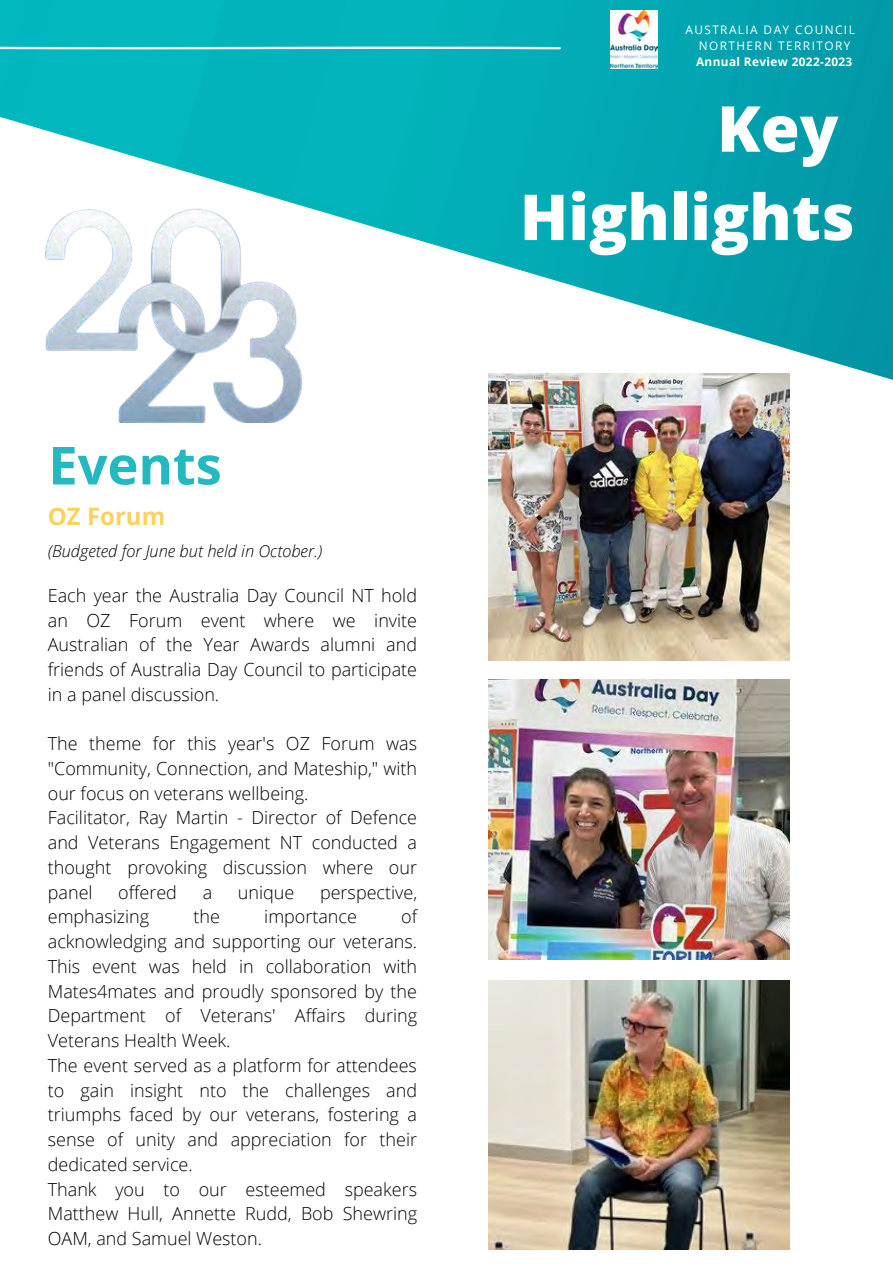
<style>
.page{position:relative;width:893px;height:1264px;background:#fff}
.page>*{position:absolute;margin:0;border:0;box-sizing:border-box;transform-origin:0 0}
.t1{font:800 63.45px "Open Sans";color:#fff}
.t2{font:700 52.5px "Open Sans";color:#24b9c1}
.t3{font:700 24px "Open Sans";color:#fbd160}
.t4{font:300 18px/24.8px "Open Sans";color:#000;text-align:justify}
.t5{font:italic 300 16.5px "Open Sans";color:#000}
.t6{font:11.85px/15.8px "Open Sans";letter-spacing:.12em;color:#fff}
.t7{font:700 11.85px "Open Sans";letter-spacing:.03em;color:#fff}
</style>
<div class="page">
<img style="left:0;top:0;width:892px;height:496px">
<svg style="left:0;top:46px;width:560px;height:3px"></svg>
<img style="left:610px;top:11px;width:47px;height:57px">
<img style="left:31px;top:202px;width:284px;height:220px">
<img style="left:488px;top:373px;width:301px;height:287px">
<img style="left:488px;top:680px;width:301px;height:280px">
<img style="left:488px;top:980px;width:301px;height:269px">
<p class="t2" style="left:48px;top:428px;width:175px">Events</p>
<p class="t3" style="left:48px;top:499px;width:119px">OZ Forum</p>
<p class="t5" style="left:48px;top:539px;width:276px">(Budgeted for June but held in October.)</p>
<p class="t4" style="left:48px;top:582px;width:371px">Each year the Australia Day Council NT hold an OZ Forum event where we invite Australian of the Year Awards alumni and friends of Australia Day Council to participate in a panel discussion.</p>
<p class="t4" style="left:48px;top:731px;width:370px">The theme for this year's OZ Forum was "Community, Connection, and Mateship," with our focus on veterans wellbeing.</p>
<p class="t4" style="left:48px;top:805px;width:371px">Facilitator, Ray Martin - Director of Defence and Veterans Engagement NT conducted a thought provoking discussion where our panel</p>
<p class="t4" style="left:118px;top:879px;width:60px">offered</p>
<p class="t4" style="left:203px;top:879px;width:11px">a</p>
<p class="t4" style="left:238px;top:879px;width:58px">unique</p>
<p class="t4" style="left:320px;top:879px;width:99px">perspective,</p>
<p class="t4" style="left:48px;top:904px;width:103px">emphasizing</p>
<p class="t4" style="left:193px;top:904px;width:28px">the</p>
<p class="t4" style="left:264px;top:904px;width:94px">importance</p>
<p class="t4" style="left:48px;top:904px;width:371px;text-indent:353px">of acknowledging and supporting our veterans.<br>This event was held in collaboration with Mates4mates and proudly sponsored by the Department of Veterans' Affairs during Veterans Health Week.</p>
<p class="t4" style="left:48px;top:1052px;width:371px">The event served as a platform for attendees to gain insight nto the challenges and triumphs faced by our veterans, fostering a sense of unity and appreciation for their dedicated service.</p>
<p class="t4" style="left:48px;top:1176px;width:371px">Thank you to our esteemed speakers Matthew Hull, Annette Rudd, Bob Shewring OAM, and Samuel Weston.</p>
<p class="t6" style="left:698px;top:22px;width:157px;text-indent:-13px">AUSTRALIA DAY COUNCIL<br>NORTHERN TERRITORY</p>
<p class="t7" style="left:696px;top:53px;width:158px">Annual Review 2022-2023</p>
<p class="t1" style="left:717px;top:84px;width:123px">Key</p>
<p class="t1" style="left:519px;top:172px;width:336px">Highlights</p>
</div>
